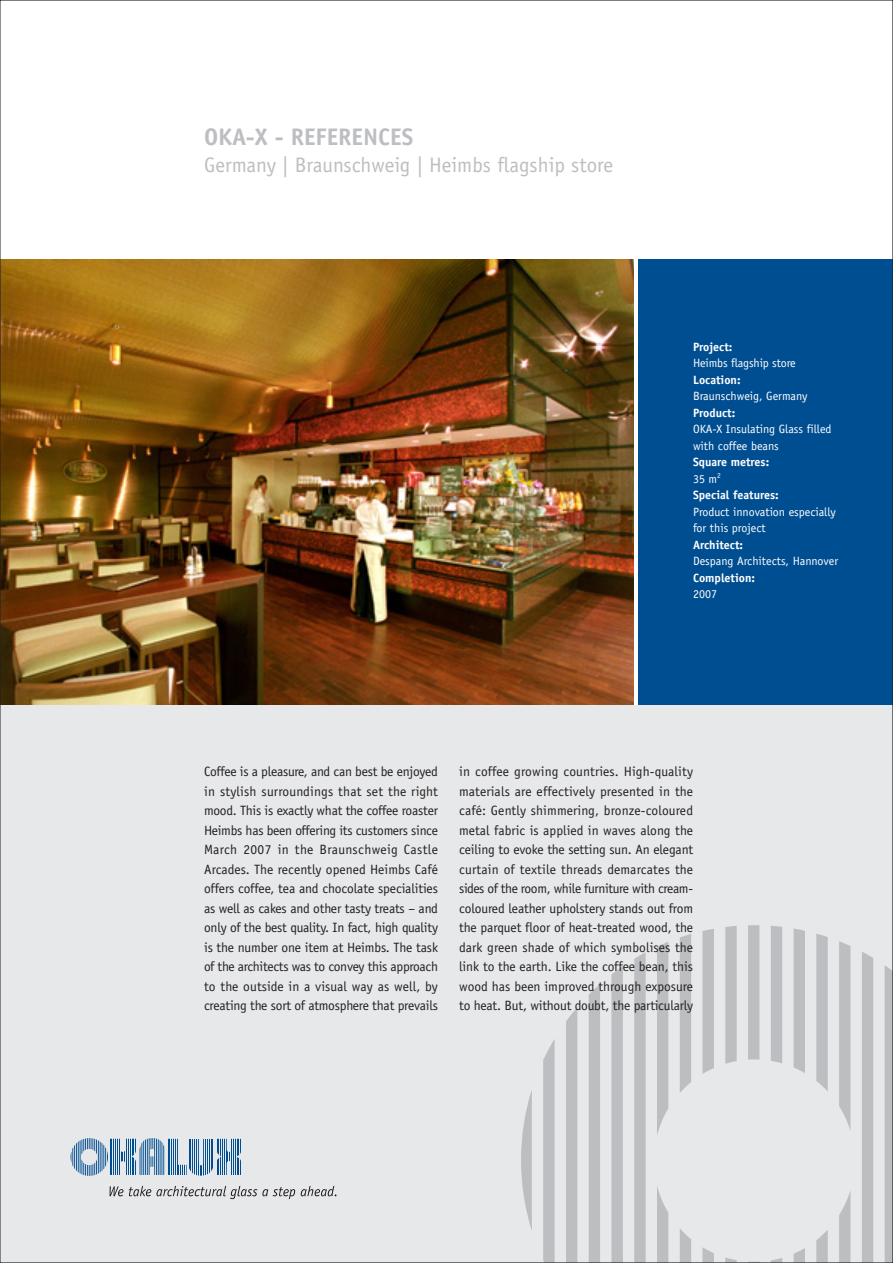
<style>
.page{position:relative;width:894px;height:1263px;background:#fff}
.page>*{position:absolute;margin:0;border:0;box-sizing:border-box;transform-origin:0 0}
.t1{font:700 24px "Officina Sans";color:#bdbec1}
.t2{font:21px "Officina Sans";color:#bdbec1}
.t3{font:13.5px/19.5px "Officina Sans";letter-spacing:-.015em;color:#231f20;text-align:justify}
.t4{font:12px/16.5px "Officina Sans";color:#fff}
.t5{font:700 12px/16.5px "Officina Sans";color:#fff}
.s1{font-weight:400}
</style>
<div class="page">
<img style="left:2px;top:259px;width:632px;height:447px">
<div style="left:638px;top:259px;width:254px;height:447px;background:#004e92"></div>
<div style="left:0;top:706px;width:892px;height:557px;background:#e7e8e9"></div>
<svg style="left:521px;top:925px;width:369px;height:336px"></svg>
<hr style="left:110px;top:1139px;width:1px;height:36px;background:#004e92">
<hr style="left:111px;top:1139px;width:1px;height:36px;background:#004e92">
<hr style="left:113px;top:1139px;width:1px;height:36px;background:#004e92">
<hr style="left:115px;top:1139px;width:1px;height:36px;background:#004e92">
<hr style="left:117px;top:1139px;width:1px;height:36px;background:#004e92">
<hr style="left:119px;top:1139px;width:1px;height:36px;background:#004e92">
<hr style="left:121px;top:1139px;width:1px;height:36px;background:#004e92">
<hr style="left:122px;top:1139px;width:1px;height:36px;background:#004e92">
<hr style="left:124px;top:1139px;width:1px;height:36px;background:#004e92">
<hr style="left:126px;top:1139px;width:1px;height:36px;background:#004e92">
<hr style="left:128px;top:1139px;width:1px;height:36px;background:#004e92">
<hr style="left:130px;top:1139px;width:1px;height:36px;background:#004e92">
<hr style="left:132px;top:1139px;width:1px;height:36px;background:#004e92">
<hr style="left:133px;top:1139px;width:1px;height:36px;background:#004e92">
<hr style="left:135px;top:1139px;width:1px;height:36px;background:#004e92">
<hr style="left:168px;top:1139px;width:1px;height:36px;background:#004e92">
<hr style="left:169px;top:1139px;width:1px;height:36px;background:#004e92">
<hr style="left:171px;top:1139px;width:1px;height:36px;background:#004e92">
<hr style="left:173px;top:1139px;width:1px;height:36px;background:#004e92">
<hr style="left:175px;top:1139px;width:1px;height:36px;background:#004e92">
<hr style="left:177px;top:1139px;width:1px;height:36px;background:#004e92">
<hr style="left:179px;top:1139px;width:1px;height:36px;background:#004e92">
<hr style="left:180px;top:1139px;width:1px;height:36px;background:#004e92">
<hr style="left:182px;top:1139px;width:1px;height:36px;background:#004e92">
<hr style="left:184px;top:1139px;width:1px;height:36px;background:#004e92">
<hr style="left:186px;top:1139px;width:1px;height:36px;background:#004e92">
<svg style="left:189px;top:1163px;width:24px;height:13px"></svg>
<hr style="left:217px;top:1139px;width:1px;height:36px;background:#004e92">
<hr style="left:218px;top:1139px;width:1px;height:36px;background:#004e92">
<hr style="left:220px;top:1139px;width:1px;height:36px;background:#004e92">
<hr style="left:222px;top:1139px;width:1px;height:36px;background:#004e92">
<hr style="left:224px;top:1139px;width:1px;height:36px;background:#004e92">
<hr style="left:226px;top:1139px;width:1px;height:36px;background:#004e92">
<hr style="left:228px;top:1139px;width:1px;height:36px;background:#004e92">
<hr style="left:229px;top:1139px;width:1px;height:36px;background:#004e92">
<hr style="left:231px;top:1139px;width:1px;height:36px;background:#004e92">
<hr style="left:233px;top:1139px;width:1px;height:36px;background:#004e92">
<hr style="left:235px;top:1139px;width:1px;height:36px;background:#004e92">
<hr style="left:237px;top:1139px;width:1px;height:36px;background:#004e92">
<hr style="left:238px;top:1139px;width:1px;height:36px;background:#004e92">
<hr style="left:240px;top:1139px;width:1px;height:36px;background:#004e92">
<svg style="left:110px;top:1186px;width:13px;height:10px"></svg>
<svg style="left:129px;top:1186px;width:166px;height:13px"></svg>
<svg style="left:301px;top:1186px;width:36px;height:10px"></svg>
<svg style="left:140px;top:1138px;width:24px;height:37px"></svg>
<svg style="left:71px;top:1138px;width:37px;height:38px"></svg>
<h1 class="t1" style="left:204px;top:128px;width:211px">OKA-X - REFERENCES</h1>
<h2 class="t2" style="left:204px;top:157px;width:411px">Germany | Braunschweig | Heimbs flagship store</h2>
<p class="t5" style="left:693px;top:339px;width:41px">Project:</p>
<p class="t4" style="left:693px;top:356px;width:104px">Heimbs flagship store</p>
<p class="t5" style="left:693px;top:372px;width:49px">Location:</p>
<p class="t4" style="left:693px;top:389px;width:116px">Braunschweig, Germany</p>
<p class="t5" style="left:693px;top:405px;width:44px">Product:</p>
<p class="t4" style="left:693px;top:422px;width:140px">OKA-X Insulating Glass filled with coffee beans</p>
<p class="t5" style="left:693px;top:455px;width:87px">Square metres:<br><span class="s1">35 m</span><sup>2<br></sup>Special features:</p>
<p class="t4" style="left:693px;top:504px;width:144px">Product innovation especially for this project</p>
<p class="t5" style="left:693px;top:537px;width:52px">Architect:</p>
<p class="t4" style="left:693px;top:554px;width:147px">Despang Architects, Hannover</p>
<p class="t5" style="left:693px;top:570px;width:64px">Completion:</p>
<p class="t4" style="left:693px;top:587px;width:25px">2007</p>
<p class="t3" style="left:204px;top:763px;width:235px">Coffee is a pleasure, and can best be enjoyed in stylish surroundings that set the right mood. This is exactly what the coffee roaster Heimbs has been offering its customers since March 2007 in the Braunschweig Castle Arcades. The recently opened Heimbs Café offers coffee, tea and chocolate specialities as well as cakes and other tasty treats – and only of the best quality. In fact, high quality is the number one item at Heimbs. The task of the architects was to convey this approach to the outside in a visual way as well, by creating the sort of atmosphere that prevails</p>
<p class="t3" style="left:459px;top:763px;width:235px">in coffee growing countries. High-quality materials are effectively presented in the café: Gently shimmering, bronze-coloured metal fabric is applied in waves along the ceiling to evoke the setting sun. An elegant curtain of textile threads demarcates the sides of the room, while furniture with cream&shy;coloured leather upholstery stands out from the parquet floor of heat-treated wood, the dark green shade of which symbolises the link to the earth. Like the coffee bean, this wood has been improved through exposure to heat. But, without doubt, the particularly</p>
</div>
